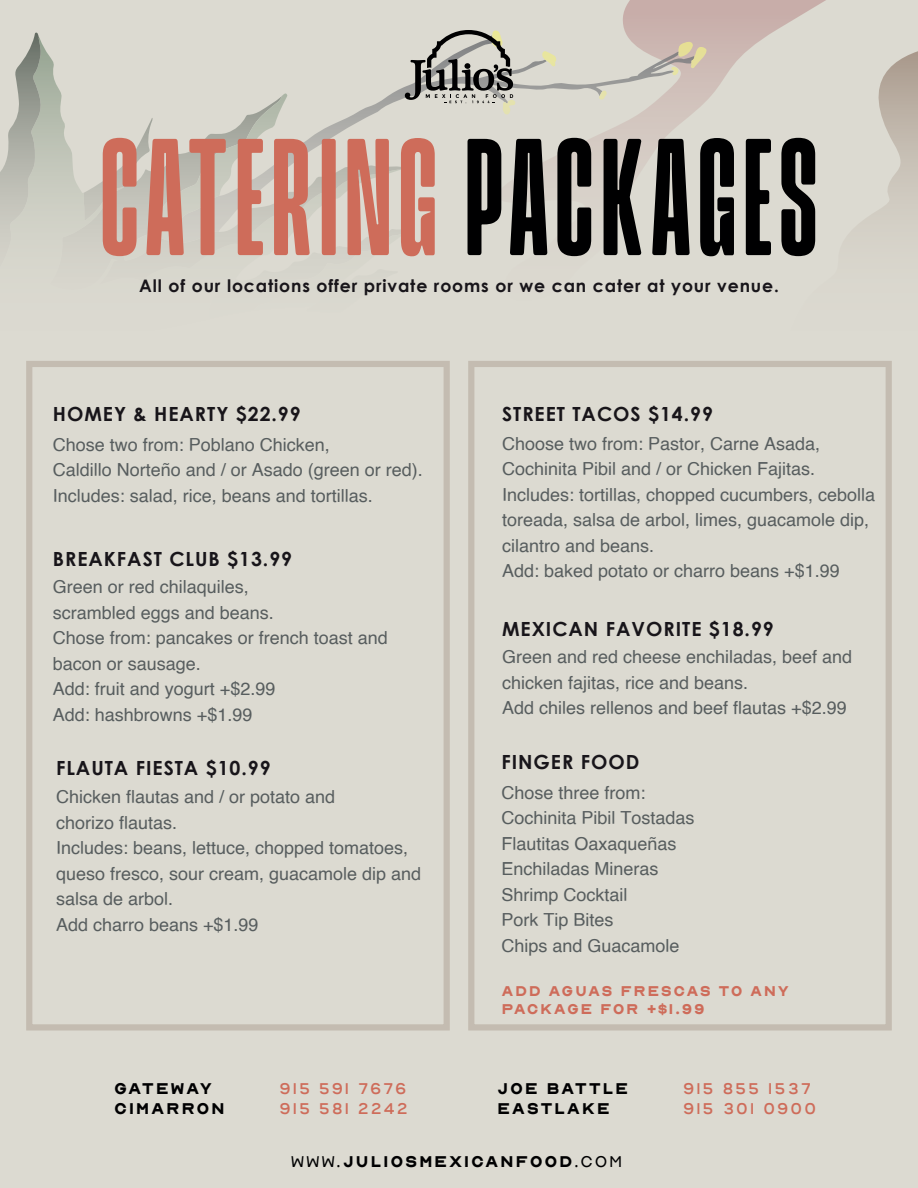
<style>
.page{position:relative;width:918px;height:1188px;background:#dcdad1}
.page>*{position:absolute;margin:0;border:0;box-sizing:border-box;transform-origin:0 0}
.t1{font:700 86.25px "Tallica";letter-spacing:.075em;color:#ce6c5a}
.t2{font:700 19.5px "Century Gothic";letter-spacing:.05em;color:#18151a}
.t3{font:18px/25.5px "Helvetica";color:#575d5e}
.t4{font:700 17.25px "Century Gothic";letter-spacing:.05em;color:#18151a}
.t5{font:700 16.5px/19.8px "NORD";letter-spacing:.1em;color:#000001}
.t6{font:16.5px/19.8px "NORD";letter-spacing:.1em;color:#ce6c5a}
.t7{font:700 15px/18px "NORD";letter-spacing:.1em;color:#ce6c5a}
.s1{color:#000001}
.s2{font-weight:400}
</style>
<div class="page">
<div style="left:624px;top:0;width:202px;height:11px;background:#c8ada9"></div>
<svg style="left:0;top:11px;width:918px;height:238px"></svg>
<svg style="left:124px;top:30px;width:391px;height:219px"></svg>
<div style="left:26px;top:361px;width:424px;height:670px;border:6px solid #c4bcb1"></div>
<div style="left:468px;top:361px;width:424px;height:670px;border:6px solid #c4bcb1"></div>
<h1 class="t1" style="left:99px;top:175px;width:721px">CATERING <span class="s1">PACKAGES</span></h1>
<p class="t4" style="left:139px;top:273px;width:641px">All of our locations offer private rooms or we can cater at your venue.</p>
<p class="t2" style="left:53px;top:399px;width:250px">HOMEY &amp; HEARTY $22.99</p>
<p class="t3" style="left:53px;top:432px;width:372px">Chose two from: Poblano Chicken,<br>Caldillo Norteño and / or Asado (green or red).<br>Includes: salad, rice, beans and tortillas.</p>
<p class="t2" style="left:53px;top:544px;width:241px">BREAKFAST CLUB $13.99</p>
<p class="t3" style="left:53px;top:575px;width:337px">Green or red chilaquiles,<br>scrambled eggs and beans.<br>Chose from: pancakes or french toast and bacon or sausage.<br>Add: fruit and yogurt +$2.99<br>Add: hashbrowns +$1.99</p>
<p class="t2" style="left:56px;top:753px;width:216px">FLAUTA FIESTA $10.99</p>
<p class="t3" style="left:56px;top:785px;width:367px">Chicken flautas and / or potato and<br>chorizo flautas.<br>Includes: beans, lettuce, chopped tomatoes, queso fresco, sour cream, guacamole dip and salsa de arbol.<br>Add charro beans +$1.99</p>
<p class="t2" style="left:502px;top:399px;width:212px">STREET TACOS $14.99</p>
<p class="t3" style="left:502px;top:431px;width:375px">Choose two from: Pastor, Carne Asada, Cochinita Pibil and / or Chicken Fajitas.<br>Includes: tortillas, chopped cucumbers, cebolla toreada, salsa de arbol, limes, guacamole dip, cilantro and beans.<br>Add: baked potato or charro beans +$1.99</p>
<p class="t2" style="left:502px;top:614px;width:273px">MEXICAN FAVORITE $18.99</p>
<p class="t3" style="left:502px;top:645px;width:352px">Green and red cheese enchiladas, beef and chicken fajitas, rice and beans.<br>Add chiles rellenos and beef flautas +$2.99</p>
<p class="t2" style="left:501px;top:747px;width:140px">FINGER FOOD</p>
<p class="t3" style="left:501px;top:780px;width:195px">Chose three from:<br>Cochinita Pibil Tostadas<br>Flautitas Oaxaqueñas<br>Enchiladas Mineras<br>Shrimp Cocktail<br>Pork Tip Bites<br>Chips and Guacamole</p>
<p class="t7" style="left:501px;top:981px;width:289px">ADD AGUAS FRESCAS TO ANY<br>PACKAGE FOR +$1.99</p>
<p class="t5" style="left:114px;top:1078px;width:112px">GATEWAY<br>CIMARRON</p>
<p class="t6" style="left:280px;top:1078px;width:130px">915 591 7676<br>915 581 2242</p>
<p class="t5" style="left:497px;top:1078px;width:133px">JOE BATTLE<br>EASTLAKE</p>
<p class="t6" style="left:683px;top:1078px;width:135px">915 855 1537<br>915 301 0900</p>
<p class="t5" style="left:291px;top:1152px;width:333px"><span class="s2">WWW.</span>JULIOSMEXICANFOOD<span class="s2">.COM</span></p>
</div>
